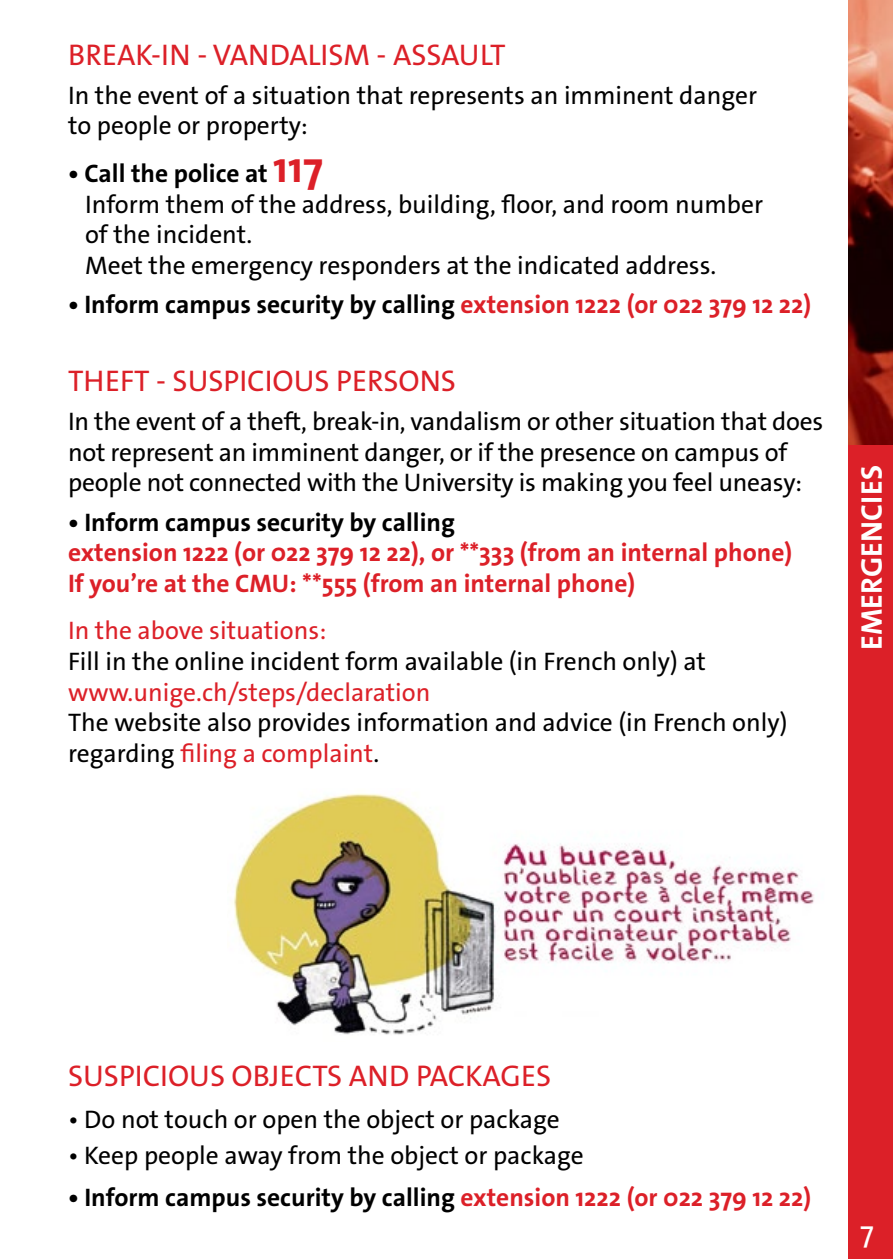
<style>
.page{position:relative;width:893px;height:1259px;background:#fff}
.page>*{position:absolute;margin:0;border:0;box-sizing:border-box;transform-origin:0 0}
.t1{font:30px "The Sans Os F";color:#dc2028}
.t2{font:700 30px "The Sans Os F";color:#fff}
.t3{font:30px "The Sans Os F";color:#fff}
.t4{font:25.5px/30.6px "The Sans Os F";color:#000}
.t5{font:700 25.5px "The Sans Os F";color:#000}
.t6{font:700 25.5px/30.6px "The Sans Os F";color:#dc2028}
.t7{font:25.5px "The Sans Os F";color:#dc2028}
.s1{font-weight:700}
.s2{font-weight:700;font-size:43.5px;color:#dc2028}
.s3{color:#dc2028}
</style>
<div class="page">
<div style="left:849px;top:444px;width:44px;height:815px;background:#dc2028"></div>
<img style="left:849px;top:0;width:44px;height:444px">
<img style="left:232px;top:793px;width:582px;height:242px">
<p class="t1" style="left:68px;top:35px;width:439px">BREAK-IN - VANDALISM - ASSAULT</p>
<p class="t4" style="left:68px;top:80px;width:690px">In the event of a situation that represents an imminent danger to people or property:</p>
<p class="t4" style="left:85px;top:158px;width:680px;text-indent:-17px"><span class="s1">• Call the police at</span> <span class="s2">117<br></span>Inform them of the address, building, floor, and room number of the incident.<br>Meet the emergency responders at the indicated address.</p>
<p class="t5" style="left:68px;top:288px;width:745px">• Inform campus security by calling <span class="s3">extension 1222 (or 022 379 12 22)</span></p>
<p class="t1" style="left:68px;top:362px;width:390px">THEFT - SUSPICIOUS PERSONS</p>
<p class="t4" style="left:68px;top:406px;width:757px">In the event of a theft, break-in, vandalism or other situation that does not represent an imminent danger, or if the presence on campus of people not connected with the University is making you feel uneasy:</p>
<p class="t5" style="left:68px;top:505px;width:388px">• Inform campus security by calling</p>
<p class="t6" style="left:68px;top:537px;width:726px">extension 1222 (or 022 379 12 22), or **333 (from an internal phone)<br>If you’re at the CMU: **555 (from an internal phone)</p>
<p class="t7" style="left:68px;top:614px;width:260px">In the above situations:</p>
<p class="t4" style="left:68px;top:646px;width:639px">Fill in the online incident form available (in French only) at</p>
<p class="t7" style="left:68px;top:675px;width:364px">www.unige.ch/steps/declaration</p>
<p class="t4" style="left:68px;top:707px;width:721px">The website also provides information and advice (in French only) regarding <span class="s3">filing a complaint</span>.</p>
<p class="t2" style="left:852px;top:650px;width:186px;rotate:-90deg">EMERGENCIES</p>
<p class="t1" style="left:68px;top:1056px;width:485px">SUSPICIOUS OBJECTS AND PACKAGES</p>
<p class="t4" style="left:68px;top:1104px;width:493px">• Do not touch or open the object or package</p>
<p class="t4" style="left:68px;top:1140px;width:517px">• Keep people away from the object or package</p>
<p class="t5" style="left:68px;top:1181px;width:745px">• Inform campus security by calling <span class="s3">extension 1222 (or 022 379 12 22)</span></p>
<p class="t3" style="left:860px;top:1212px;width:15px">7</p>
</div>
